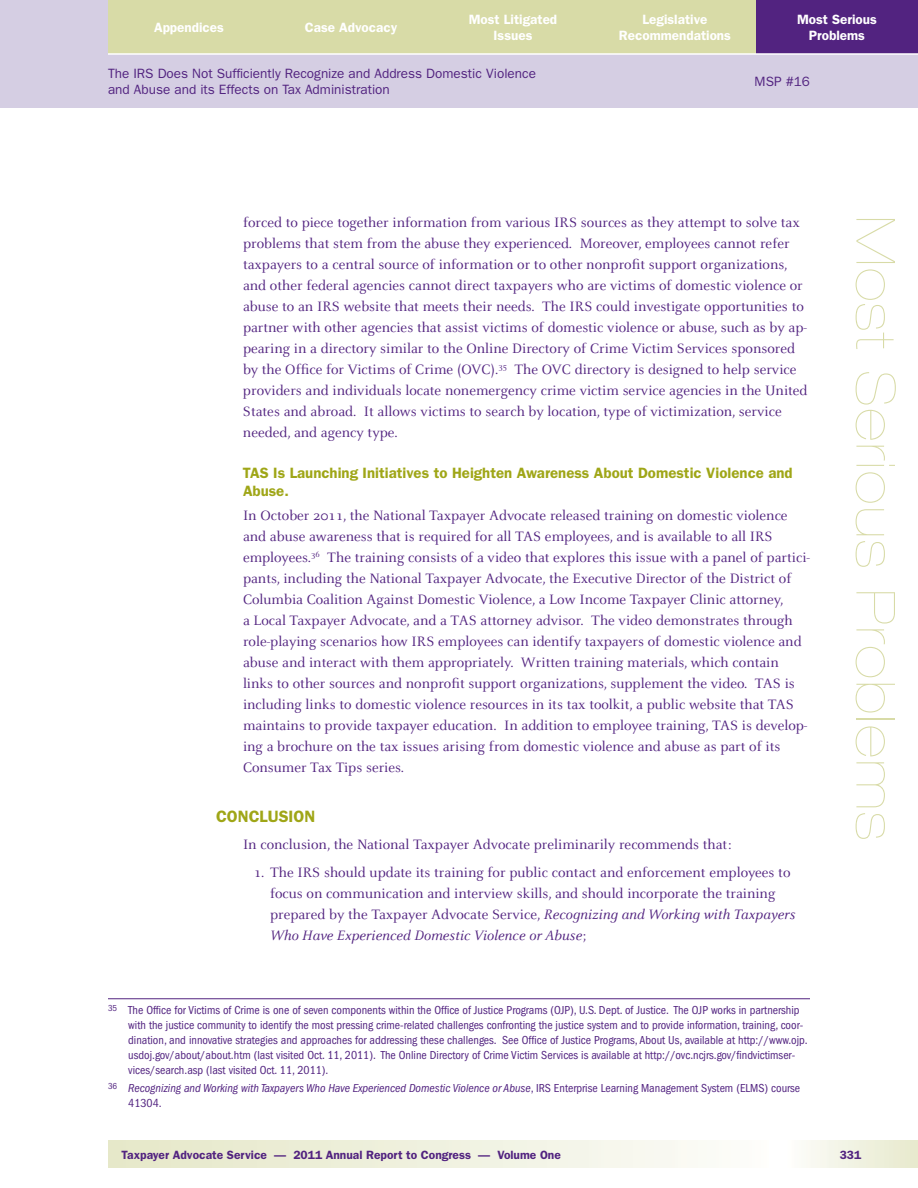
<style>
.page{position:relative;width:918px;height:1188px;background:#fff}
.page>*{position:absolute;margin:0;border:0;box-sizing:border-box;transform-origin:0 0}
.t1{font:900 expanded 54px "Helvetica Neue";letter-spacing:.04em;color:#d8dba7}
.t2{font:600 16.5px "Franklin Gothic";color:#9fa617}
.t3{font:15px/21px "Celeste";color:#522380}
.t4{font:600 15px/18px "Franklin Gothic";color:#9fa617}
.t5{font:13.5px/16.5px "Franklin Gothic";color:#522380}
.t6{font:600 13.5px/16.5px "Franklin Gothic";color:#fff;text-align:center}
.t7{font:condensed 12px/15px "Franklin Gothic";color:#522380}
.t8{font:italic condensed 12px/15px "Franklin Gothic";color:#522380}
.t9{font:600 12px "Franklin Gothic";color:#522380}
.s1{font-style:italic}
.s2{font-style:normal}
</style>
<div class="page">
<svg style="left:108px;top:1141px;width:590px;height:27px;background:#eff0dd"></svg>
<div style="left:0;top:0;width:918px;height:108px;background:#d5cee3"></div>
<div style="left:770px;top:1141px;width:148px;height:27px;background:linear-gradient(to right,#fff,#e7e9cc)"></div>
<div style="left:756px;top:0;width:162px;height:54px;background:#522380"></div>
<div style="left:594px;top:0;width:162px;height:54px;background:#d8dba7"></div>
<div style="left:432px;top:0;width:162px;height:54px;background:#d8dba7"></div>
<div style="left:108px;top:0;width:162px;height:54px;background:#d8dba7"></div>
<div style="left:270px;top:0;width:162px;height:54px;background:#d8dba7"></div>
<hr style="left:108px;top:53px;width:810px;height:2px;background:#fff">
<hr style="left:108px;top:998px;width:702px;height:1px;background:#522380">
<p class="t6" style="left:154px;top:19px;width:71px">appendices</p>
<p class="t6" style="left:305px;top:19px;width:94px">case advocacy</p>
<p class="t6" style="left:469px;top:11px;width:90px">Most litigated issues</p>
<p class="t6" style="left:619px;top:11px;width:114px">legislative recommendations</p>
<p class="t6" style="left:797px;top:11px;width:81px">Most serious<br>Problems</p>
<p class="t5" style="left:108px;top:65px;width:430px">The IRS Does Not Sufficiently Recognize and Address Domestic Violence and Abuse and its Effects on Tax Administration</p>
<p class="t5" style="left:755px;top:73px;width:57px">MSP #16</p>
<p class="t3" style="left:243px;top:212px;width:558px">forced to piece together information from various irS sources as they attempt to solve tax</p>
<h1 class="t1" style="left:907px;top:216px;width:625px;rotate:90deg">Most Serious Problems</h1>
<p class="t3" style="left:243px;top:233px;width:566px">problems that stem from the abuse they experienced. Moreover, employees cannot refer taxpayers to a central source of information or to other nonprofit support organizations, and other federal agencies cannot direct taxpayers who are victims of domestic violence or abuse to an irS website that meets their needs. the irS could investigate opportunities to partner with other agencies that assist victims of domestic violence or abuse, such as by ap&shy;pearing in a directory similar to the online directory of crime victim Services sponsored by the office for victims of crime (ovc).<sup>35</sup> the ovc directory is designed to help service providers and individuals locate nonemergency crime victim service agencies in the United States and abroad. it allows victims to search by location, type of victimization, service needed, and agency type.</p>
<p class="t4" style="left:243px;top:464px;width:551px">Tas is launching initiatives to heighten awareness about domestic violence and abuse.</p>
<p class="t3" style="left:243px;top:505px;width:568px">in october 2011, the National taxpayer advocate released training on domestic violence and abuse awareness that is required for all taS employees, and is available to all irS employees.<sup>36</sup> the training consists of a video that explores this issue with a panel of partici&shy;pants, including the National taxpayer advocate, the executive director of the district of columbia coalition against domestic violence, a low income taxpayer clinic attorney,<br>a local taxpayer advocate, and a taS attorney advisor. the video demonstrates through role-playing scenarios how irS employees can identify taxpayers of domestic violence and abuse and interact with them appropriately. Written training materials, which contain links to other sources and nonprofit support organizations, supplement the video. taS is including links to domestic violence resources in its tax toolkit, a public website that taS maintains to provide taxpayer education. in addition to employee training, taS is develop&shy;ing a brochure on the tax issues arising from domestic violence and abuse as part of its consumer tax tips series.</p>
<p class="t2" style="left:216px;top:806px;width:101px">conclusion</p>
<p class="t3" style="left:243px;top:835px;width:490px">in conclusion, the National taxpayer advocate preliminarily recommends that:</p>
<p class="t3" style="left:270px;top:862px;width:527px;text-indent:-16px">1. the irS should update its training for public contact and enforcement employees to focus on communication and interview skills, and should incorporate the training prepared by the taxpayer advocate Service, <span class="s1">Recognizing and Working with Taxpayers Who Have Experienced Domestic Violence or Abuse</span>;</p>
<p class="t7" style="left:128px;top:1002px;width:681px;text-indent:-20px"><sup>35</sup> The Office for Victims of Crime is one of seven components within the Office of Justice Programs (OJP), U.S. Dept. of Justice. The OJP works in partnership with the justice community to identify the most pressing crime-related challenges confronting the justice system and to provide information, training, coor&shy;dination, and innovative strategies and approaches for addressing these challenges. See Office of Justice Programs, About Us, available at http://www.ojp. usdoj.gov/about/about.htm (last visited Oct. 11, 2011). The Online Directory of Crime Victim Services is available at http://ovc.ncjrs.gov/findvictimser&shy;vices/search.asp (last visited Oct. 11, 2011).</p>
<p class="t8" style="left:128px;top:1081px;width:674px;text-indent:-20px"><sup>36</sup> Recognizing and Working with Taxpayers Who Have Experienced Domestic Violence or Abuse<span class="s2">, IRS Enterprise Learning Management System (ELMS) course<br>41304.</span></p>
<p class="t9" style="left:122px;top:1148px;width:441px">Taxpayer Advocate Service — 2011 Annual Report to Congress — Volume One</p>
<p class="t9" style="left:840px;top:1148px;width:23px">331</p>
</div>
